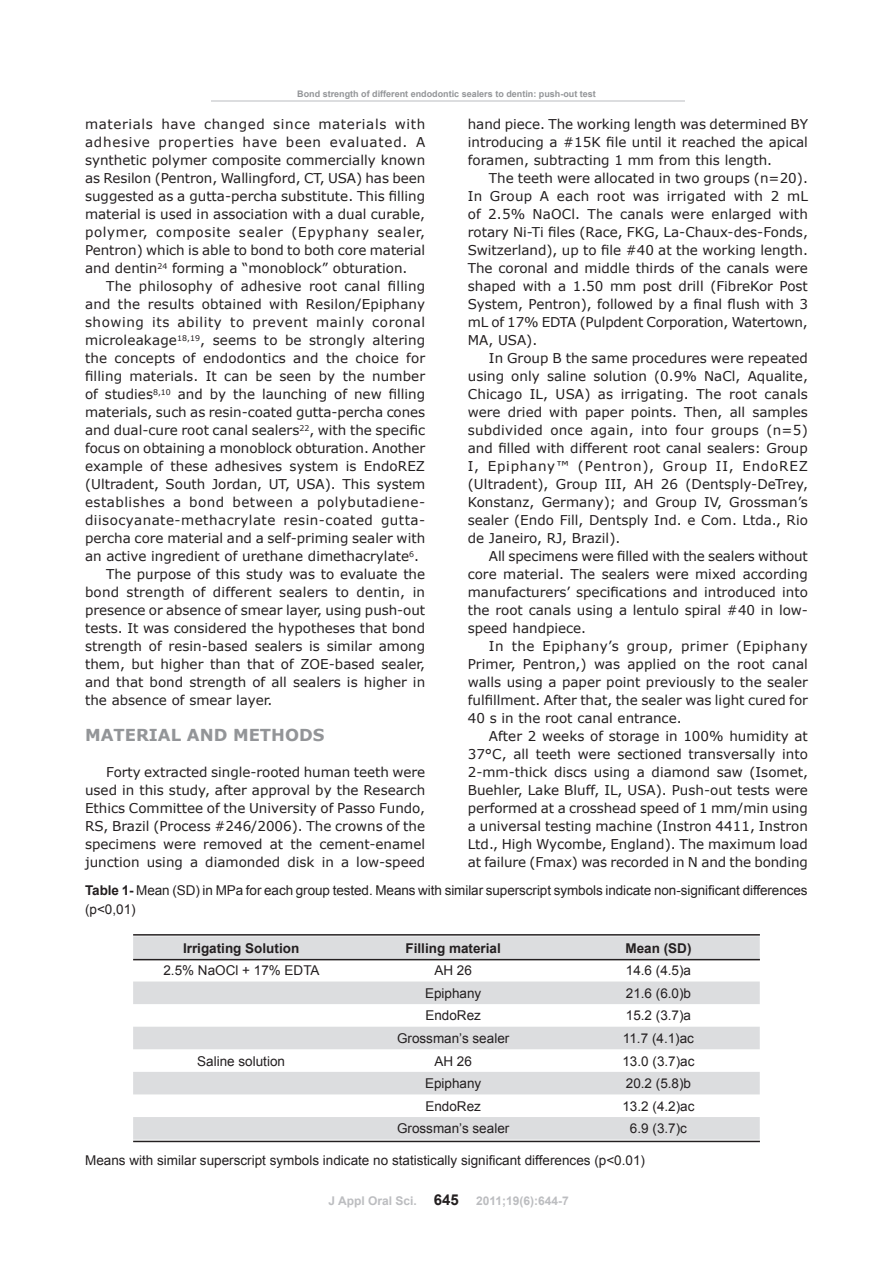
<style>
.page{position:relative;width:893px;height:1263px;background:#fff}
.page>*{position:absolute;margin:0;border:0;box-sizing:border-box;transform-origin:0 0}
.t1{font:700 16.5px "Verdana";color:#939598}
.t2{font:13.5px/18px "Verdana";color:#231f20;text-align:justify}
.t3{font:13.5px/19.5px "Arial";color:#231f20}
.t4{font:13.5px "Verdana";letter-spacing:.035em;color:#231f20}
.t5{font:700 13.5px "Arial";color:#231f20}
.t6{font:13.5px "Verdana";letter-spacing:.04em;color:#231f20}
.t7{font:700 12px "Arial";color:#bcbdc0}
.t8{font:700 9px "Arial";color:#939598}
.s1{font-weight:700}
.s2{font-size:15px;color:#231f20}
</style>
<div class="page">
<hr style="left:211px;top:100px;width:473px;height:1px;background:#dcdddf">
<svg style="left:133px;top:936px;width:627px;height:203px;fill:#dcdddf"></svg>
<hr style="left:133px;top:934px;width:627px;height:1px;background:#231f20">
<hr style="left:133px;top:959px;width:627px;height:1px;background:#231f20">
<hr style="left:133px;top:1141px;width:627px;height:1px;background:#231f20">
<p class="t8" style="left:297px;top:88px;width:300px">Bond strength of different endodontic sealers to dentin: push-out test</p>
<p class="t2" style="left:85px;top:115px;width:342px">materials have changed since materials with adhesive properties have been evaluated. A synthetic polymer composite commercially known as Resilon (Pentron, Wallingford, CT, USA) has been suggested as a gutta-percha substitute. This filling material is used in association with a dual curable, polymer, composite sealer (Epyphany sealer, Pentron) which is able to bond to both core material and dentin<sup>24</sup> forming a “monoblock” obturation.</p>
<p class="t2" style="left:106px;top:277px;width:320px">The philosophy of adhesive root canal filling</p>
<p class="t2" style="left:85px;top:295px;width:342px">and the results obtained with Resilon/Epiphany</p>
<p class="t6" style="left:85px;top:314px;width:342px">showing its ability to prevent mainly coronal</p>
<p class="t2" style="left:85px;top:331px;width:342px">microleakage<sup>18,19</sup>, seems to be strongly altering</p>
<p class="t2" style="left:85px;top:349px;width:342px">the concepts of endodontics and the choice for</p>
<p class="t2" style="left:85px;top:367px;width:342px">filling materials. It can be seen by the number</p>
<p class="t2" style="left:85px;top:385px;width:342px">of studies<sup>8,10</sup> and by the launching of new filling</p>
<p class="t2" style="left:85px;top:403px;width:342px">materials, such as resin-coated gutta-percha cones</p>
<p class="t2" style="left:85px;top:421px;width:342px">and dual-cure root canal sealers<sup>22</sup>, with the specific</p>
<p class="t2" style="left:85px;top:439px;width:342px">focus on obtaining a monoblock obturation. Another</p>
<p class="t2" style="left:85px;top:457px;width:342px">example of these adhesives system is E ndoREZ</p>
<p class="t2" style="left:85px;top:475px;width:342px">(Ultradent, South Jordan, UT, USA). This system</p>
<p class="t4" style="left:85px;top:494px;width:342px">establishes a bond between a polybutadiene-</p>
<p class="t4" style="left:85px;top:512px;width:342px">diisocyanate-methacrylate resin-coated gutta-</p>
<p class="t2" style="left:85px;top:529px;width:342px">percha core material and a self-priming sealer with</p>
<p class="t2" style="left:85px;top:547px;width:335px">an active ingredient of urethane dimethacrylate<sup>6</sup>.</p>
<p class="t2" style="left:106px;top:565px;width:320px">The purpose of this study was to evaluate the</p>
<p class="t2" style="left:85px;top:583px;width:342px">bond strength of different sealers to dentin, in</p>
<p class="t2" style="left:85px;top:601px;width:342px">presence or absence of smear layer, using push-out</p>
<p class="t2" style="left:85px;top:619px;width:342px">tests. It was considered the hypotheses that bond</p>
<p class="t2" style="left:85px;top:637px;width:342px">strength of resin-based sealers is similar among</p>
<p class="t2" style="left:85px;top:655px;width:342px">them, but higher than that of ZOE-based sealer,</p>
<p class="t2" style="left:85px;top:673px;width:342px">and that bond strength of all sealers is higher in</p>
<p class="t2" style="left:85px;top:691px;width:189px">the absence of smear layer.</p>
<p class="t1" style="left:85px;top:725px;width:241px">MATERIAL AND METhODS</p>
<p class="t2" style="left:85px;top:763px;width:342px;text-indent:21px">Forty extracted single-rooted human teeth were used in this study, after approval by the Research Ethics Committee of the University of Passo Fundo, RS, Brazil (Process #246/2006). The crowns of the specimens were removed at the cement-enamel junction using a diamonded disk in a low-speed</p>
<p class="t2" style="left:468px;top:115px;width:342px">hand piece. The working length was determined BY introducing a #15K file until it reached the apical foramen, subtracting 1 mm from this length.</p>
<p class="t2" style="left:468px;top:169px;width:342px;text-indent:21px">The teeth were allocated in two groups (n=20).<br>In Group A each root was irrigated with 2 mL of 2.5% NaOCl. The canals were enlarged with rotary Ni-Ti files (Race, FKG, La-Chaux-des-Fonds, Switzerland), up to file #40 at the working length.<br>The coronal and middle thirds of the canals were shaped with a 1.50 mm post drill (FibreKor Post System, Pentron), followed by a final flush with 3 mL of 17% EDTA (Pulpdent Corporation, Watertown, MA, USA).</p>
<p class="t2" style="left:468px;top:349px;width:342px;text-indent:21px">In Group B the same procedures were repeated using only saline solution (0.9% NaCl, Aqualite, Chicago IL, USA) as irrigating. The root canals were dried with paper points. Then, all samples subdivided once again, into four groups (n=5) and filled with different root canal sealers: Group I, Epiphany™ (Pentron), Group II, EndoREZ (Ultradent), Group III, AH 26 (Dentsply-DeTrey, Konstanz, Germany); and Group IV, Grossman’s sealer (Endo Fill, Dentsply Ind. e Com. Ltda., Rio de Janeiro, RJ, Brazil).</p>
<p class="t2" style="left:468px;top:547px;width:342px;text-indent:21px">All specimens were filled with the sealers without core material. The sealers were mixed according manufacturers’ specifications and introduced into the root canals using a lentulo spiral #40 in low&shy;speed handpiece.</p>
<p class="t2" style="left:468px;top:637px;width:342px;text-indent:21px">In the Epiphany’s group, primer (Epiphany Primer, Pentron,) was applied on the root canal walls using a paper point previously to the sealer fulfillment. After that, the sealer was light cured for 40 s in the root canal entrance.</p>
<p class="t2" style="left:468px;top:727px;width:342px;text-indent:21px">After 2 weeks of storage in 100% humidity at 37°C, all teeth were sectioned transversally into 2-mm-thick discs using a diamond saw (Isomet, Buehler, Lake Bluff, IL, USA). Push-out tests were performed at a crosshead speed of 1 mm/min using a universal testing machine (Instron 4411, Instron Ltd., High Wycombe, England). The maximum load at failure (Fmax) was recorded in N and the bonding</p>
<p class="t3" style="left:85px;top:880px;width:724px"><span class="s1">Table 1-</span> Mean (SD) in MPa for each group tested. Means with similar superscript symbols indicate non-significant differences (p&lt;0,01)</p>
<p class="t5" style="left:183px;top:939px;width:118px">Irrigating Solution</p>
<p class="t5" style="left:406px;top:939px;width:97px">Filling material</p>
<p class="t5" style="left:625px;top:939px;width:68px">Mean (SD)</p>
<p class="t3" style="left:163px;top:961px;width:158px">2.5% NaOCl + 17% EDTA</p>
<p class="t3" style="left:434px;top:961px;width:39px">AH 26</p>
<p class="t3" style="left:626px;top:961px;width:67px">14.6 (4.5)a</p>
<p class="t3" style="left:425px;top:983px;width:58px">Epiphany</p>
<p class="t3" style="left:626px;top:983px;width:67px">21.6 (6.0)b</p>
<p class="t3" style="left:425px;top:1006px;width:57px">EndoRez</p>
<p class="t3" style="left:626px;top:1006px;width:67px">15.2 (3.7)a</p>
<p class="t3" style="left:397px;top:1028px;width:114px">Grossman’s sealer</p>
<p class="t3" style="left:623px;top:1028px;width:73px">11.7 (4.1)ac</p>
<p class="t3" style="left:197px;top:1051px;width:89px">Saline solution</p>
<p class="t3" style="left:434px;top:1051px;width:39px">AH 26</p>
<p class="t3" style="left:622px;top:1051px;width:74px">13.0 (3.7)ac</p>
<p class="t3" style="left:425px;top:1074px;width:58px">Epiphany</p>
<p class="t3" style="left:626px;top:1074px;width:67px">20.2 (5.8)b</p>
<p class="t3" style="left:425px;top:1096px;width:57px">EndoRez</p>
<p class="t3" style="left:622px;top:1096px;width:74px">13.2 (4.2)ac</p>
<p class="t3" style="left:397px;top:1119px;width:114px">Grossman’s sealer</p>
<p class="t3" style="left:630px;top:1119px;width:59px">6.9 (3.7)c</p>
<p class="t3" style="left:85px;top:1151px;width:561px">Means with similar superscript symbols indicate no statistically significant differences (p&lt;0.01)</p>
<p class="t7" style="left:328px;top:1193px;width:132px">J Appl Oral Sci. <span class="s2">645</span></p>
<p class="t7" style="left:476px;top:1193px;width:94px">2011;19(6):644-7</p>
</div>
